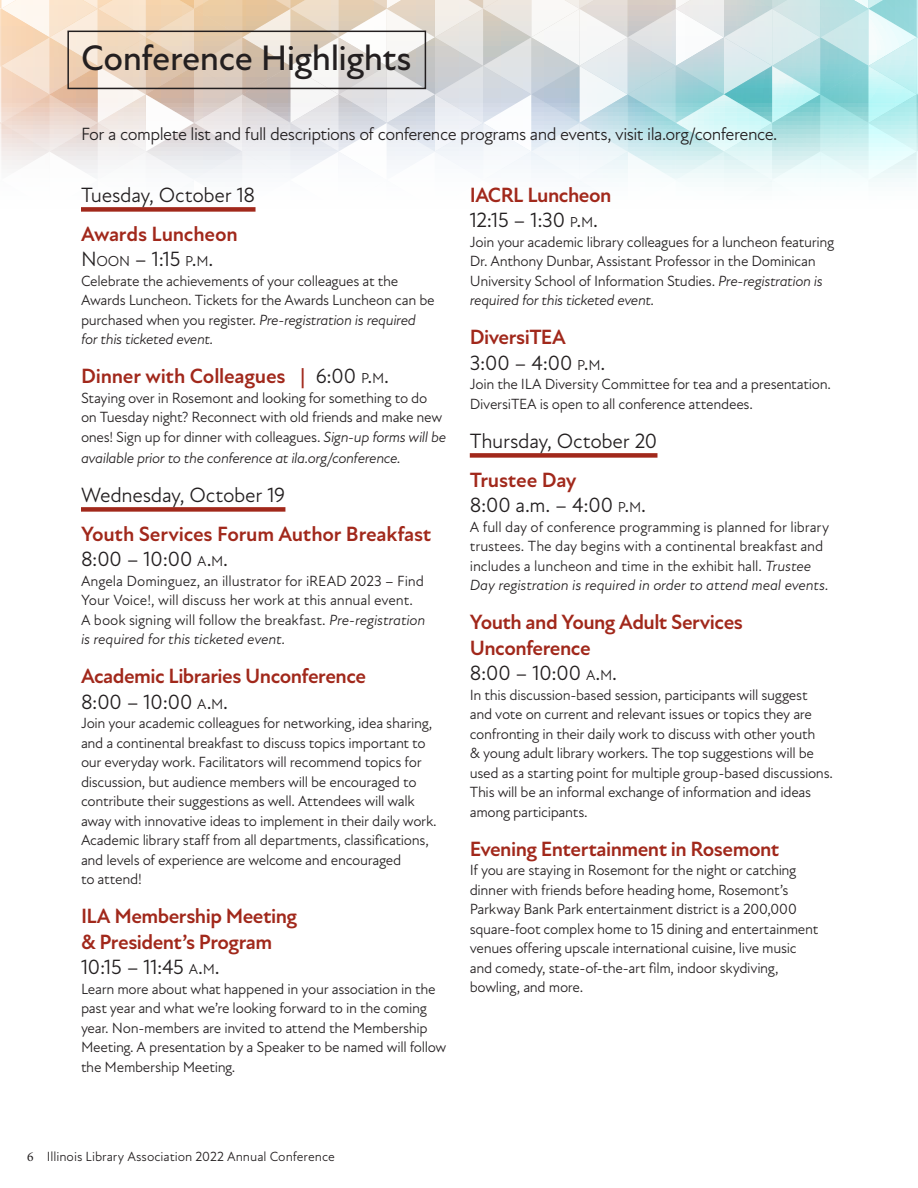
<style>
.page{position:relative;width:918px;height:1188px;background:#fff}
.page>*{position:absolute;margin:0;border:0;box-sizing:border-box;transform-origin:0 0}
.t1{font:500 36px "Atten New";letter-spacing:-.015em;color:#231f20}
.t2{font:700 21px/25.5px "Atten New";letter-spacing:-.025em;color:#a1281b}
.t3{font:21px/39px "Atten New";letter-spacing:-.01em;color:#231f20}
.t4{font:18px "Atten New";letter-spacing:-.03em;color:#231f20}
.t5{font:15px/19.5px "Atten New";letter-spacing:-.02em;color:#231f20}
.t6{font:italic 15px "Atten New";letter-spacing:-.025em;color:#231f20}
.t7{font:14.7px "Atten New";color:#231f20}
.t8{font:13.5px "Atten New";color:#231f20}
.s1{font-weight:700;color:#a1281b}
.s2{font-size:21px}
.s3{font-style:italic}
.s4{font-weight:400;color:#231f20}
.s5{font-weight:400;font-size:14.7px;color:#231f20}
.s6{font-size:14.7px}
.s7{font-style:inherit}
.s8{font-family:"Minion Pro"}
</style>
<div class="page">
<div style="left:81px;top:207px;width:175px;height:5px;background:#c17269"></div>
<div style="left:81px;top:507px;width:204px;height:5px;background:#a1281b"></div>
<div style="left:470px;top:453px;width:187px;height:5px;background:#a1281b"></div>
<svg style="left:0;top:0;width:918px;height:211px"></svg>
<p class="t1" style="left:81px;top:37px;width:332px">Conference Highlights</p>
<p class="t4" style="left:81px;top:123px;width:698px">For a complete list and full descriptions of conference programs and events, visit ila.org/conference.</p>
<p class="t3" style="left:81px;top:176px;width:176px">Tuesday, October 18<br><span class="s1">Awards Luncheon</span></p>
<p class="t7" style="left:81px;top:253px;width:134px"><span class="s2">N</span>OON <span class="s2">– 1:15</span> P<span class="s2">.</span>M<span class="s2">.</span></p>
<p class="t5" style="left:81px;top:271px;width:355px">Celebrate the achievements of your colleagues at the Awards Luncheon. Tickets for the Awards Luncheon can be purchased when you register. <span class="s3">Pre-registration is required for this ticketed event.</span></p>
<p class="t2" style="left:81px;top:364px;width:310px">Dinner with Colleagues | <span class="s4">6:00</span> <span class="s5">P</span><span class="s4">.</span><span class="s5">M</span><span class="s4">.</span></p>
<p class="t5" style="left:81px;top:388px;width:367px">Staying over in Rosemont and looking for something to do on Tuesday night? Reconnect with old friends and make new ones! Sign up for dinner with colleagues. <span class="s3">Sign-up forms will be</span></p>
<p class="t6" style="left:81px;top:449px;width:321px">available prior to the conference at ila.org/conference.</p>
<p class="t2" style="left:81px;top:476px;width:352px;line-height:39px"><span class="s4">Wednesday, October 19<br></span>Youth Services Forum Author Breakfast</p>
<p class="t3" style="left:81px;top:540px;width:149px">8:00 – 10:00 <span class="s6">A</span><span class="s7">.</span><span class="s6">M</span><span class="s7">.</span></p>
<p class="t5" style="left:81px;top:571px;width:346px">Angela Dominguez, an illustrator for iREAD 2023 – Find Your Voice!, will discuss her work at this annual event.<br>A book signing will follow the breakfast. <span class="s3">Pre-registration is required for this ticketed event.</span></p>
<p class="t2" style="left:81px;top:664px;width:287px">Academic Libraries Unconference<br><span class="s4">8:00 – 10:00</span> <span class="s5">A</span><span class="s4">.</span><span class="s5">M</span><span class="s4">.</span></p>
<p class="t5" style="left:81px;top:714px;width:357px">Join your academic colleagues for networking, idea sharing, and a continental breakfast to discuss topics important to our everyday work. Facilitators will recommend topics for discussion, but audience members will be encouraged to contribute their suggestions as well. Attendees will walk away with innovative ideas to implement in their daily work.<br>Academic library staff from all departments, classifications, and levels of experience are welcome and encouraged<br>to attend!</p>
<p class="t2" style="left:81px;top:904px;width:218px">ILA Membership Meeting &amp; President’s Program<br><span class="s4">10:15 –</span> <span class="s4">11:45</span> <span class="s5">A</span><span class="s4">.</span><span class="s5">M</span><span class="s4">.</span></p>
<p class="t5" style="left:81px;top:979px;width:367px">Learn more about what happened in your association in the past year and what we’re looking forward to in the coming year. Non-members are invited to attend the Membership Meeting. A presentation by a Speaker to be named will follow the Membership Meeting.</p>
<p class="t2" style="left:470px;top:182px;width:143px">IACRL Luncheon<br><span class="s4">12:15 – 1:30</span> <span class="s5">P</span><span class="s4">.</span><span class="s5">M</span><span class="s4">.</span></p>
<p class="t5" style="left:470px;top:232px;width:366px">Join your academic library colleagues for a luncheon featuring Dr. Anthony Dunbar, Assistant Professor in the Dominican University School of Information Studies. <span class="s3">Pre-registration is required for this ticketed event.</span></p>
<p class="t2" style="left:470px;top:325px;width:137px">DiversiTEA<br><span class="s4">3:00 – 4:00</span> <span class="s5">P</span><span class="s4">.</span><span class="s5">M</span><span class="s4">.</span></p>
<p class="t5" style="left:470px;top:375px;width:363px">Join the ILA Diversity Committee for tea and a presentation.<br>DiversiTEA is open to all conference attendees.</p>
<p class="t3" style="left:470px;top:422px;width:189px">Thursday, October 20<br><span class="s1">Trustee Day</span></p>
<p class="t3" style="left:470px;top:486px;width:178px">8:00 a.m. – 4:00 <span class="s6">P</span><span class="s7">.</span><span class="s6">M</span><span class="s7">.</span></p>
<p class="t5" style="left:470px;top:517px;width:361px">A full day of conference programming is planned for library trustees. The day begins with a continental breakfast and includes a luncheon and time in the exhibit hall. <span class="s3">Trustee Day registration is required in order to attend meal events.</span></p>
<p class="t2" style="left:470px;top:610px;width:275px">Youth and Young Adult Services<br>Unconference<br><span class="s4">8:00 – 10:00</span> <span class="s5">A</span><span class="s4">.</span><span class="s5">M</span><span class="s4">.</span></p>
<p class="t5" style="left:470px;top:685px;width:365px">In this discussion-based session, participants will suggest and vote on current and relevant issues or topics they are confronting in their daily work to discuss with other youth<br>&amp; young adult library workers. The top suggestions will be used as a starting point for multiple group-based discussions.<br>This will be an informal exchange of information and ideas among participants.</p>
<p class="t2" style="left:470px;top:836px;width:311px">Evening Entertainment in Rosemont</p>
<p class="t5" style="left:470px;top:861px;width:350px">If you are staying in Rosemont for the night or catching dinner with friends before heading home, Rosemont’s Parkway Bank Park entertainment district is a 200,000 square-foot complex home to 15 dining and entertainment venues offering upscale international cuisine, live music and comedy, state-of-the-art film, indoor skydiving, bowling, and more.</p>
<p class="t8" style="left:27px;top:1148px;width:309px"><span class="s8">6</span> Illinois Library Association 2022 Annual Conference</p>
</div>
